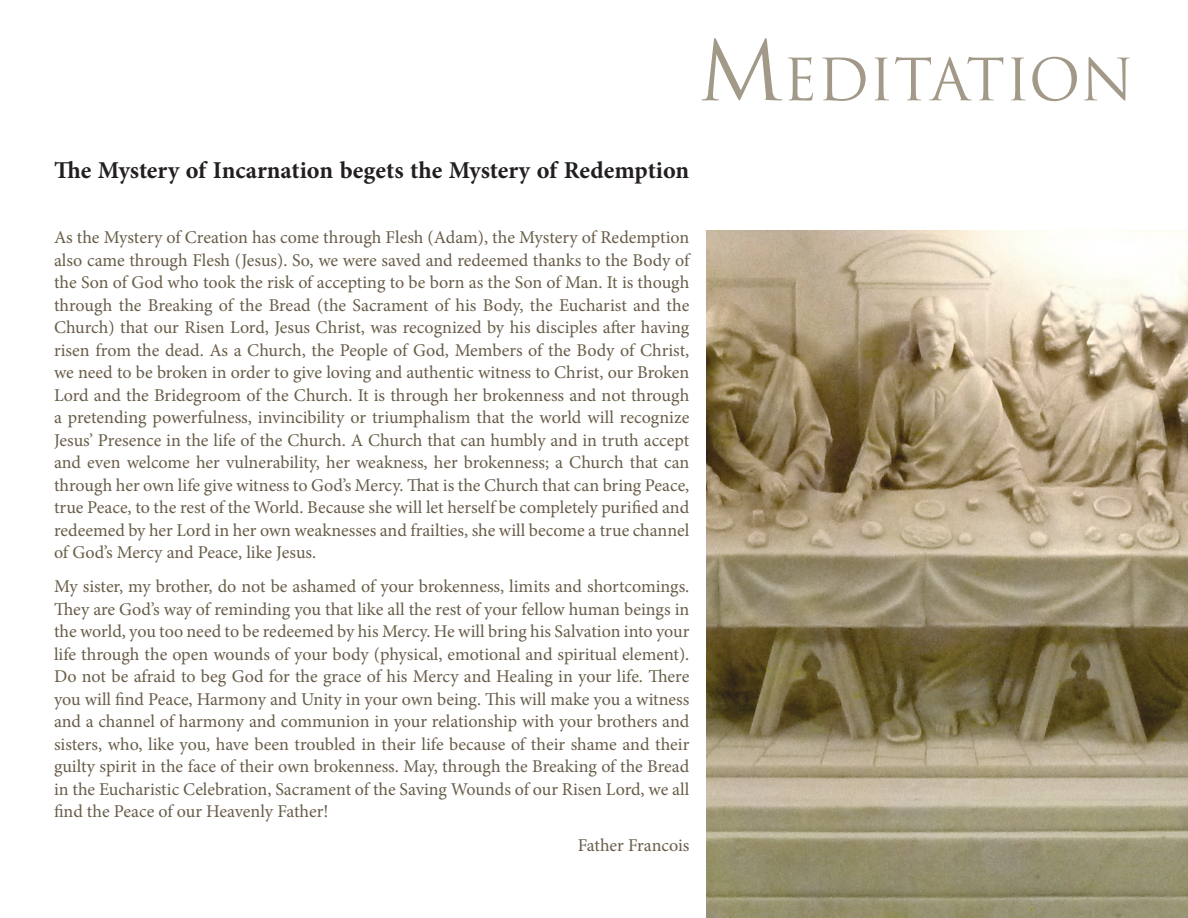
<style>
.page{position:relative;width:1188px;height:918px;background:#fff}
.page>*{position:absolute;margin:0;border:0;box-sizing:border-box;transform-origin:0 0}
.t1{font:56.7px "Trajan";letter-spacing:-.005em;color:#a29988}
.t2{font:700 24.3px "Minion Pro";letter-spacing:-.005em;color:#231f20}
.t3{font:18px/22.5px "Minion Pro";letter-spacing:-.005em;color:#685d49;text-align:justify}
.s1{font-size:81px}
</style>
<div class="page">
<img style="left:706px;top:231px;width:482px;height:687px">
<h1 class="t1" style="left:698px;top:46px;width:438px"><span class="s1">M</span>EDITATION</h1>
<h2 class="t2" style="left:54px;top:153px;width:637px">The Mystery of Incarnation begets the Mystery of Redemption</h2>
<p class="t3" style="left:54px;top:226px;width:637px">As the Mystery of Creation has come through Flesh (Adam), the Mystery of Redemption also came through Flesh (Jesus). So, we were saved and redeemed thanks to the Body of the Son of God who took the risk of accepting to be born as the Son of Man. It is though through the Breaking of the Bread (the Sacrament of his Body, the Eucharist and the Church) that our Risen Lord, Jesus Christ, was recognized by his disciples after having risen from the dead. As a Church, the People of God, Members of the Body of Christ, we need to be broken in order to give loving and authentic witness to Christ, our Broken Lord and the Bridegroom of the Church. It is through her brokenness and not through a pretending powerfulness, invincibility or triumphalism that the world will recognize Jesus’ Presence in the life of the Church. A Church that can humbly and in truth accept and even welcome her vulnerability, her weakness, her brokenness; a Church that can through her own life give witness to God’s Mercy. That is the Church that can bring Peace, true Peace, to the rest of the World. Because she will let herself be completely purified and redeemed by her Lord in her own weaknesses and frailties, she will become a true channel of God’s Mercy and Peace, like Jesus.</p>
<p class="t3" style="left:54px;top:575px;width:637px">My sister, my brother, do not be ashamed of your brokenness, limits and shortcomings.<br>They are God’s way of reminding you that like all the rest of your fellow human beings in the world, you too need to be redeemed by his Mercy. He will bring his Salvation into your life through the open wounds of your body (physical, emotional and spiritual element).<br>Do not be afraid to beg God for the grace of his Mercy and Healing in your life. There you will find Peace, Harmony and Unity in your own being. This will make you a witness and a channel of harmony and communion in your relationship with your brothers and sisters, who, like you, have been troubled in their life because of their shame and their guilty spirit in the face of their own brokenness. May, through the Breaking of the Bread in the Eucharistic Celebration, Sacrament of the Saving Wounds of our Risen Lord, we all find the Peace of our Heavenly Father!</p>
<p class="t3" style="left:578px;top:834px;width:113px">Father Francois</p>
</div>
